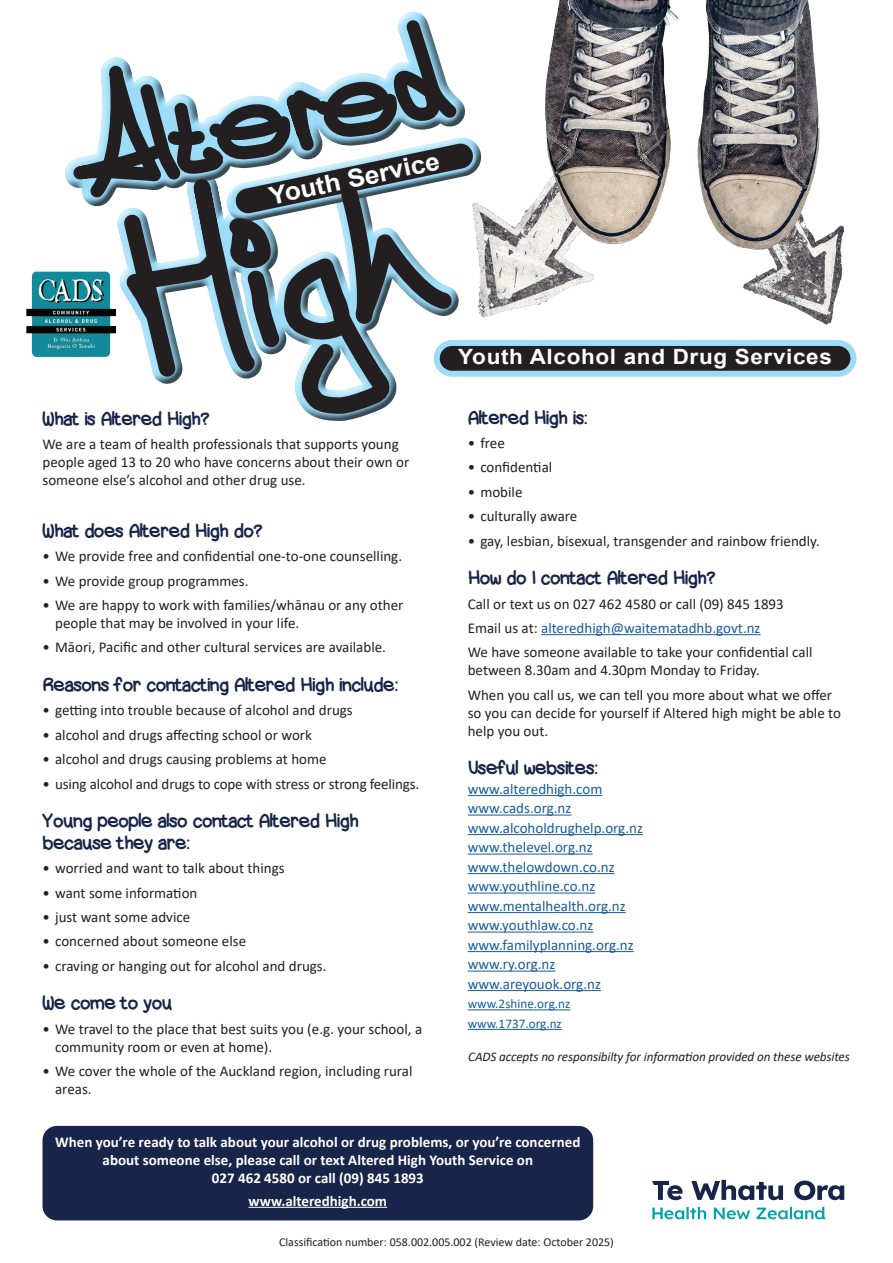
<style>
.page{position:relative;width:893px;height:1263px;background:#fff}
.page>*{position:absolute;margin:0;border:0;box-sizing:border-box;transform-origin:0 0}
.t1{font:700 24.6px "Arial";color:#fff;scale:1.07 1}
.t2{font:700 21px "Arial";letter-spacing:.03em;color:#fff;scale:1.07 1}
.t3{font:18px/21.6px "Chunky Ness";color:#182449}
.t4{font:15px/18px "Calibri";color:#231f20}
.t5{font:15px/19.5px "Calibri";color:#175d9e}
.t6{font:700 15px/18px "Calibri";color:#fff;text-align:center}
.t7{font:italic 13.2px "Calibri";letter-spacing:-.01em;color:#231f20}
.t8{font:13.2px/19.5px "Calibri";color:#175d9e}
.t9{font:12px "Calibri";color:#231f20}
.s1{color:#175d9e}
</style>
<div class="page">
<img style="left:486px;top:196px;width:109px;height:121px">
<img style="left:743px;top:225px;width:101px;height:100px">
<img style="left:539px;top:0;width:291px;height:249px">
<div style="left:437px;top:343px;width:416px;height:31px;background:#231f20;border-radius:15px"></div>
<div style="left:434px;top:340px;width:422px;height:37px;border:6px solid #9cdcf8;border-radius:15px"></div>
<svg style="left:652px;top:1180px;width:192px;height:20px"></svg>
<svg style="left:652px;top:1207px;width:174px;height:12px"></svg>
<div style="left:43px;top:1126px;width:550px;height:94px;background:#182449;border-radius:14px"></div>
<hr style="left:249px;top:1207px;width:138px;height:1px;background:#fff">
<hr style="left:541px;top:634px;width:220px;height:1px;background:#175d9e">
<hr style="left:468px;top:795px;width:134px;height:1px;background:#175d9e">
<hr style="left:468px;top:814px;width:103px;height:1px;background:#175d9e">
<hr style="left:468px;top:834px;width:175px;height:1px;background:#175d9e">
<hr style="left:468px;top:853px;width:125px;height:1px;background:#175d9e">
<hr style="left:468px;top:873px;width:147px;height:1px;background:#175d9e">
<hr style="left:468px;top:892px;width:127px;height:1px;background:#175d9e">
<hr style="left:468px;top:912px;width:158px;height:1px;background:#175d9e">
<hr style="left:468px;top:931px;width:125px;height:1px;background:#175d9e">
<hr style="left:468px;top:951px;width:166px;height:1px;background:#175d9e">
<hr style="left:468px;top:970px;width:87px;height:1px;background:#175d9e">
<hr style="left:468px;top:990px;width:133px;height:1px;background:#175d9e">
<hr style="left:468px;top:1009px;width:102px;height:1px;background:#175d9e">
<hr style="left:468px;top:1029px;width:94px;height:1px;background:#175d9e">
<img style="left:27px;top:271px;width:22px;height:85px">
<svg style="left:49px;top:11px;width:437px;height:410px"></svg>
<h1 class="t1" style="left:266px;top:179px;width:164px;rotate:-12deg">Youth Service</h1>
<p class="t3" style="left:43px;top:409px;width:168px">What is Altered High?</p>
<p class="t4" style="left:43px;top:435px;width:368px">We are a team of health professionals that supports young people aged 13 to 20 who have concerns about their own or someone else’s alcohol and other drug use.</p>
<p class="t3" style="left:43px;top:521px;width:221px">What does Altered High do?</p>
<p class="t4" style="left:43px;top:547px;width:361px">• We provide free and confidential one-to-one counselling.</p>
<p class="t4" style="left:43px;top:571px;width:208px">• We provide group programmes.</p>
<p class="t4" style="left:55px;top:596px;width:350px;text-indent:-13px">• We are happy to work with families/whānau or any other people that may be involved in your life.</p>
<p class="t4" style="left:43px;top:638px;width:345px">• Māori, Pacific and other cultural services are available.</p>
<p class="t3" style="left:43px;top:675px;width:357px">Reasons for contacting Altered High include:</p>
<p class="t4" style="left:43px;top:701px;width:312px">• getting into trouble because of alcohol and drugs</p>
<p class="t4" style="left:43px;top:725px;width:271px">• alcohol and drugs affecting school or work</p>
<p class="t4" style="left:43px;top:750px;width:286px">• alcohol and drugs causing problems at home</p>
<p class="t4" style="left:43px;top:774px;width:378px">• using alcohol and drugs to cope with stress or strong feelings.</p>
<p class="t3" style="left:43px;top:811px;width:317px">Young people also contact Altered High because they are:</p>
<p class="t4" style="left:43px;top:859px;width:244px">• worried and want to talk about things</p>
<p class="t4" style="left:43px;top:883px;width:156px">• want some information</p>
<p class="t4" style="left:43px;top:907px;width:149px">• just want some advice</p>
<p class="t4" style="left:43px;top:932px;width:205px">• concerned about someone else</p>
<p class="t4" style="left:43px;top:956px;width:286px">• craving or hanging out for alcohol and drugs.</p>
<p class="t3" style="left:43px;top:993px;width:131px">We come to you</p>
<p class="t4" style="left:55px;top:1019px;width:369px;text-indent:-13px">• We travel to the place that best suits you (e.g. your school, a community room or even at home).</p>
<p class="t4" style="left:55px;top:1062px;width:359px;text-indent:-13px">• We cover the whole of the Auckland region, including rural areas.</p>
<h2 class="t2" style="left:458px;top:342px;width:351px">Youth Alcohol and Drug Services</h2>
<p class="t3" style="left:468px;top:408px;width:121px">Altered High is:</p>
<p class="t4" style="left:468px;top:434px;width:39px">• free</p>
<p class="t4" style="left:468px;top:458px;width:86px">• confidential</p>
<p class="t4" style="left:468px;top:482px;width:56px">• mobile</p>
<p class="t4" style="left:468px;top:507px;width:111px">• culturally aware</p>
<p class="t4" style="left:468px;top:531px;width:354px">• gay, lesbian, bisexual, transgender and rainbow friendly.</p>
<p class="t3" style="left:468px;top:568px;width:249px">How do I contact Altered High?</p>
<p class="t4" style="left:468px;top:591px;width:346px;line-height:24.3px">Call or text us on 027 462 4580 or call (09) 845 1893<br>Email us at: <span class="s1">alteredhigh@waitematadhb.govt.nz<br></span>We have someone available to take your confidential call</p>
<p class="t4" style="left:468px;top:658px;width:366px;line-height:24.3px">between 8.30am and 4.30pm Monday to Friday.<br>When you call us, we can tell you more about what we offer</p>
<p class="t4" style="left:468px;top:703px;width:375px">so you can decide for yourself if Altered high might be able to help you out.</p>
<p class="t3" style="left:468px;top:758px;width:131px">Useful websites:</p>
<p class="t5" style="left:468px;top:779px;width:177px">www.alteredhigh.com www.cads.org.nz www.alcoholdrughelp.org.nz www.thelevel.org.nz www.thelowdown.co.nz www.youthline.co.nz www.mentalhealth.org.nz www.youthlaw.co.nz www.familyplanning.org.nz www.ry.org.nz www.areyouok.org.nz</p>
<p class="t8" style="left:468px;top:994px;width:104px">www.2shine.org.nz www.1737.org.nz</p>
<p class="t7" style="left:468px;top:1047px;width:383px">CADS accepts no responsibilty for information provided on these websites</p>
<p class="t6" style="left:55px;top:1133px;width:527px">When you’re ready to talk about your alcohol or drug problems, or you’re concerned about someone else, please call or text Altered High Youth Service on<br>027 462 4580 or call (09) 845 1893</p>
<p class="t6" style="left:249px;top:1191px;width:140px">www.alteredhigh.com</p>
<p class="t9" style="left:279px;top:1234px;width:336px">Classification number: 058.002.005.002 (Review date: October 2025)</p>
</div>
